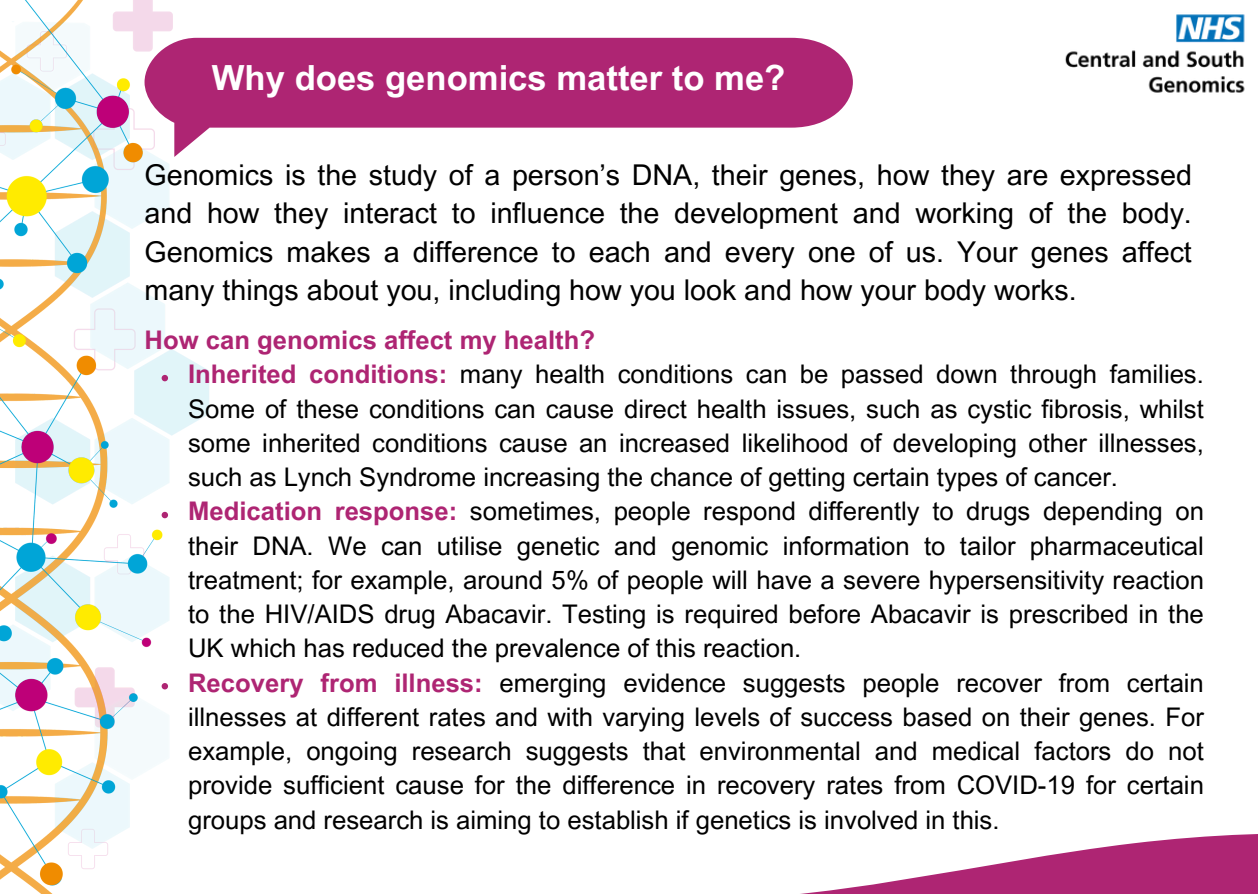
<style>
.page{position:relative;width:1258px;height:894px;background:#fff}
.page>*{position:absolute;margin:0;border:0;box-sizing:border-box;transform-origin:0 0}
.t1{font:700 34.5px "Arial MT Pro";color:#fff}
.t2{font:28.5px/38.4px "Arial MT Pro";color:#000;text-align:justify}
.t3{font:25.8px/34.2px "Arial MT Pro";color:#000;text-align:justify}
.t4{font:700 25.8px "Arial MT Pro";color:#ae2573}
.s1{font-weight:700;color:#ae2573}
</style>
<div class="page">
<img style="left:0;top:0;width:240px;height:893px">
<img style="left:1065px;top:14px;width:180px;height:79px">
<div style="left:145px;top:38px;width:708px;height:90px;background:#ae2573"></div>
<svg style="left:809px;top:834px;width:449px;height:59px;fill:#ae2573"></svg>
<svg style="left:162px;top:375px;width:6px;height:6px"></svg>
<svg style="left:162px;top:511px;width:6px;height:7px"></svg>
<svg style="left:162px;top:682px;width:6px;height:7px"></svg>
<h1 class="t1" style="left:212px;top:64px;width:575px">Why does genomics matter to me?</h1>
<h2 class="t2" style="left:145px;top:159px;width:1049px">Genomics is the study of a person’s DNA, their genes, how they are expressed and how they interact to influence the development and working of the body.<br>Genomics makes a difference to each and every one of us. Your genes affect many things about you, including how you look and how your body works.</h2>
<h3 class="t4" style="left:145px;top:330px;width:452px">How can genomics affect my health?</h3>
<p class="t3" style="left:188px;top:360px;width:1017px"><span class="s1">Inherited conditions:</span> many health conditions can be passed down through families.<br>Some of these conditions can cause direct health issues, such as cystic fibrosis, whilst some inherited conditions cause an increased likelihood of developing other illnesses, such as Lynch Syndrome increasing the chance of getting certain types of cancer.</p>
<p class="t3" style="left:188px;top:497px;width:1017px"><span class="s1">Medication response:</span> sometimes, people respond differently to drugs depending on their DNA. We can utilise genetic and genomic information to tailor pharmaceutical treatment; for example, around 5% of people will have a severe hypersensitivity reaction to the HIV/AIDS drug Abacavir. Testing is required before Abacavir is prescribed in the UK which has reduced the prevalence of this reaction.</p>
<p class="t3" style="left:188px;top:668px;width:1017px"><span class="s1">Recovery from illness:</span> emerging evidence suggests people recover from certain illnesses at different rates and with varying levels of success based on their genes. For example, ongoing research suggests that environmental and medical factors do not provide sufficient cause for the difference in recovery rates from COVID-19 for certain groups and research is aiming to establish if genetics is involved in this.</p>
</div>
